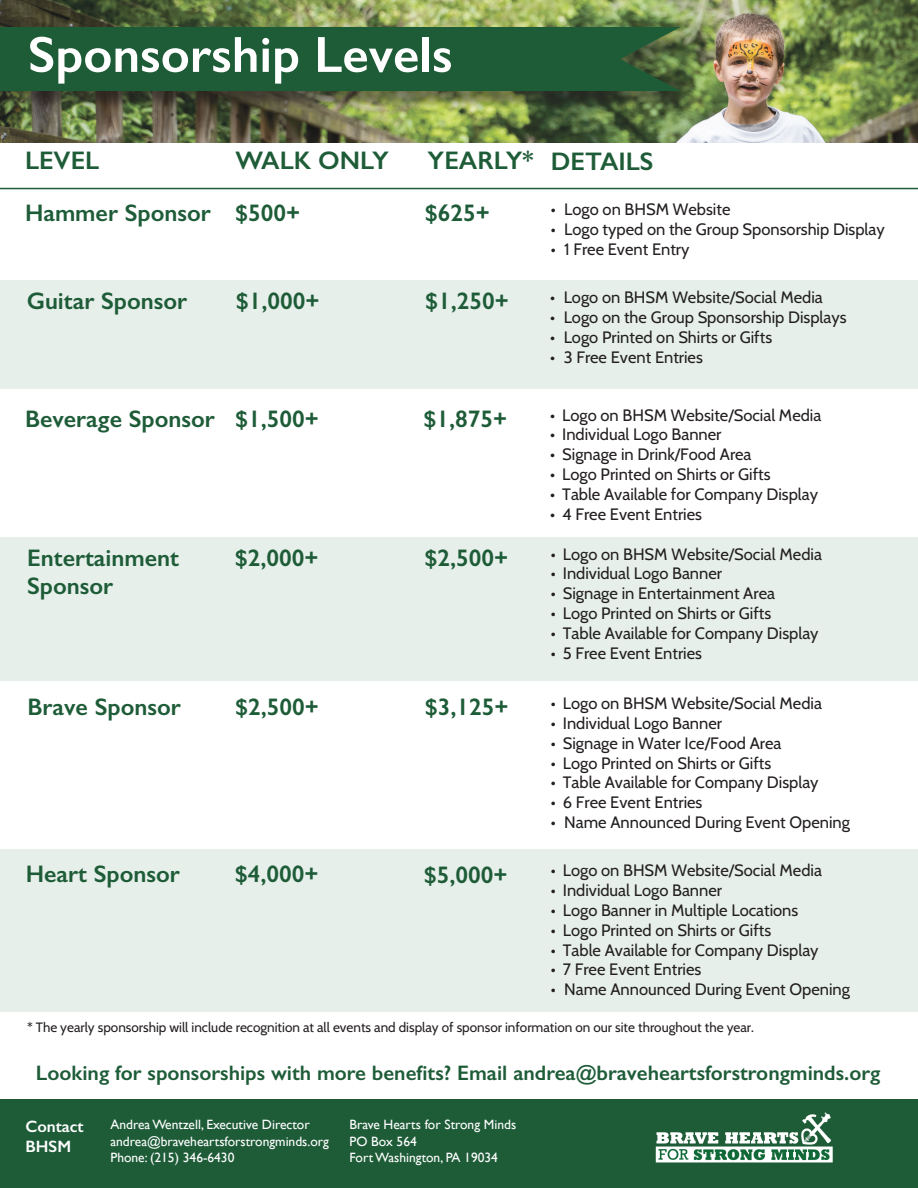
<style>
.page{position:relative;width:918px;height:1188px;background:#fff}
.page>*{position:absolute;margin:0;border:0;box-sizing:border-box;transform-origin:0 0}
.t1{font:600 51px "Gill Sans";color:#fff}
.t2{font:600 25.5px "Gill Sans";color:#1e5c38}
.t3{font:600 24px/28.8px "Gill Sans";color:#1e5c38}
.t4{font:600 21px "Gill Sans";color:#1e5c38}
.t5{font:16.5px "Cabin";color:#231f20}
.t6{font:600 16.5px/19.8px "Gill Sans";color:#fff}
.t7{font:13.5px/16.2px "Gill Sans";color:#fff}
.t8{font:13.5px "Cabin";color:#231f20}
</style>
<div class="page">
<div style="left:0;top:849px;width:918px;height:162px;background:#e6efea"></div>
<div style="left:0;top:537px;width:918px;height:144px;background:#e6efea"></div>
<div style="left:0;top:280px;width:918px;height:108px;background:#e6efea"></div>
<img style="left:0;top:0;width:918px;height:143px">
<div style="left:0;top:30px;width:697px;height:79px;background:#231f20;opacity:.5"></div>
<div style="left:0;top:27px;width:680px;height:64px;background:#1e5c38"></div>
<div style="left:0;top:1100px;width:590px;height:88px;background:#1e5c38"></div>
<div style="left:584px;top:1100px;width:334px;height:88px;background:#1e5c38"></div>
<img style="left:656px;top:1112px;width:177px;height:51px">
<hr style="left:0;top:188px;width:918px;height:1px;background:#1e5c38">
<h1 class="t1" style="left:28px;top:24px;width:426px">Sponsorship Levels</h1>
<h2 class="t2" style="left:25px;top:145px;width:76px">LEVEL</h2>
<h2 class="t2" style="left:235px;top:145px;width:155px">WALK ONLY</h2>
<h2 class="t2" style="left:428px;top:146px;width:228px">YEARLY* DETAILS</h2>
<h3 class="t3" style="left:425px;top:199px;width:67px">$625+</h3>
<h3 class="t3" style="left:25px;top:199px;width:187px">Hammer Sponsor</h3>
<p class="t5" style="left:551px;top:197px;width:181px">• Logo on BHSM Website</p>
<p class="t5" style="left:551px;top:216px;width:335px">• Logo typed on the Group Sponsorship Display</p>
<p class="t5" style="left:551px;top:236px;width:140px">• 1 Free Event Entry</p>
<h3 class="t3" style="left:27px;top:287px;width:162px">Guitar Sponsor</h3>
<p class="t5" style="left:550px;top:285px;width:274px">• Logo on BHSM Website/Social Media</p>
<h3 class="t3" style="left:235px;top:199px;width:67px">$500+</h3>
<h3 class="t3" style="left:236px;top:287px;width:85px">$1,000+</h3>
<h3 class="t3" style="left:425px;top:287px;width:85px">$1,250+</h3>
<p class="t5" style="left:550px;top:304px;width:298px">• Logo on the Group Sponsorship Displays</p>
<p class="t5" style="left:550px;top:324px;width:223px">• Logo Printed on Shirts or Gifts</p>
<p class="t5" style="left:550px;top:344px;width:154px">• 3 Free Event Entries</p>
<h3 class="t3" style="left:25px;top:404px;width:191px">Beverage Sponsor</h3>
<p class="t5" style="left:550px;top:402px;width:273px">• Logo on BHSM Website/Social Media</p>
<p class="t5" style="left:550px;top:422px;width:173px">• Individual Logo Banner</p>
<p class="t5" style="left:550px;top:441px;width:203px">• Signage in Drink/Food Area</p>
<p class="t5" style="left:550px;top:461px;width:222px">• Logo Printed on Shirts or Gifts</p>
<p class="t5" style="left:550px;top:481px;width:269px">• Table Available for Company Display</p>
<p class="t5" style="left:550px;top:501px;width:153px">• 4 Free Event Entries</p>
<h3 class="t3" style="left:27px;top:543px;width:153px">Entertainment<br>Sponsor</h3>
<p class="t5" style="left:551px;top:541px;width:273px">• Logo on BHSM Website/Social Media</p>
<h3 class="t3" style="left:235px;top:404px;width:85px">$1,500+</h3>
<h3 class="t3" style="left:423px;top:404px;width:85px">$1,875+</h3>
<h3 class="t3" style="left:235px;top:543px;width:85px">$2,000+</h3>
<h3 class="t3" style="left:425px;top:543px;width:85px">$2,500+</h3>
<p class="t5" style="left:551px;top:561px;width:173px">• Individual Logo Banner</p>
<p class="t5" style="left:551px;top:581px;width:226px">• Signage in Entertainment Area</p>
<p class="t5" style="left:551px;top:600px;width:222px">• Logo Printed on Shirts or Gifts</p>
<p class="t5" style="left:551px;top:620px;width:269px">• Table Available for Company Display</p>
<p class="t5" style="left:551px;top:640px;width:153px">• 5 Free Event Entries</p>
<h3 class="t3" style="left:27px;top:692px;width:155px">Brave Sponsor</h3>
<p class="t5" style="left:551px;top:690px;width:273px">• Logo on BHSM Website/Social Media</p>
<p class="t5" style="left:551px;top:710px;width:173px">• Individual Logo Banner</p>
<p class="t5" style="left:551px;top:730px;width:232px">• Signage in Water Ice/Food Area</p>
<p class="t5" style="left:551px;top:750px;width:222px">• Logo Printed on Shirts or Gifts</p>
<p class="t5" style="left:551px;top:770px;width:269px">• Table Available for Company Display</p>
<p class="t5" style="left:551px;top:789px;width:153px">• 6 Free Event Entries</p>
<p class="t5" style="left:551px;top:809px;width:301px">• Name Announced During Event Opening</p>
<h3 class="t3" style="left:26px;top:860px;width:156px">Heart Sponsor</h3>
<p class="t5" style="left:551px;top:858px;width:273px">• Logo on BHSM Website/Social Media</p>
<h3 class="t3" style="left:235px;top:692px;width:85px">$2,500+</h3>
<h3 class="t3" style="left:425px;top:692px;width:85px">$3,125+</h3>
<h3 class="t3" style="left:235px;top:860px;width:85px">$4,000+</h3>
<h3 class="t3" style="left:424px;top:860px;width:85px">$5,000+</h3>
<p class="t5" style="left:551px;top:877px;width:173px">• Individual Logo Banner</p>
<p class="t5" style="left:551px;top:897px;width:249px">• Logo Banner in Multiple Locations</p>
<p class="t5" style="left:551px;top:917px;width:222px">• Logo Printed on Shirts or Gifts</p>
<p class="t5" style="left:551px;top:937px;width:269px">• Table Available for Company Display</p>
<p class="t5" style="left:551px;top:957px;width:152px">• 7 Free Event Entries</p>
<p class="t5" style="left:551px;top:976px;width:301px">• Name Announced During Event Opening</p>
<p class="t8" style="left:27px;top:1017px;width:728px">* The yearly sponsorship will include recognition at all events and display of sponsor information on our site throughout the year.</p>
<p class="t4" style="left:36px;top:1060px;width:846px">Looking for sponsorships with more benefits? Email andrea@braveheartsforstrongminds.org</p>
<p class="t6" style="left:26px;top:1117px;width:60px">Contact<br>BHSM</p>
<p class="t7" style="left:110px;top:1117px;width:220px">Andrea Wentzell, Executive Director andrea@braveheartsforstrongminds.org<br>Phone: (215) 346-6430</p>
<p class="t7" style="left:349px;top:1117px;width:168px">Brave Hearts for Strong Minds<br>PO Box 564<br>Fort Washington, PA 19034</p>
</div>
